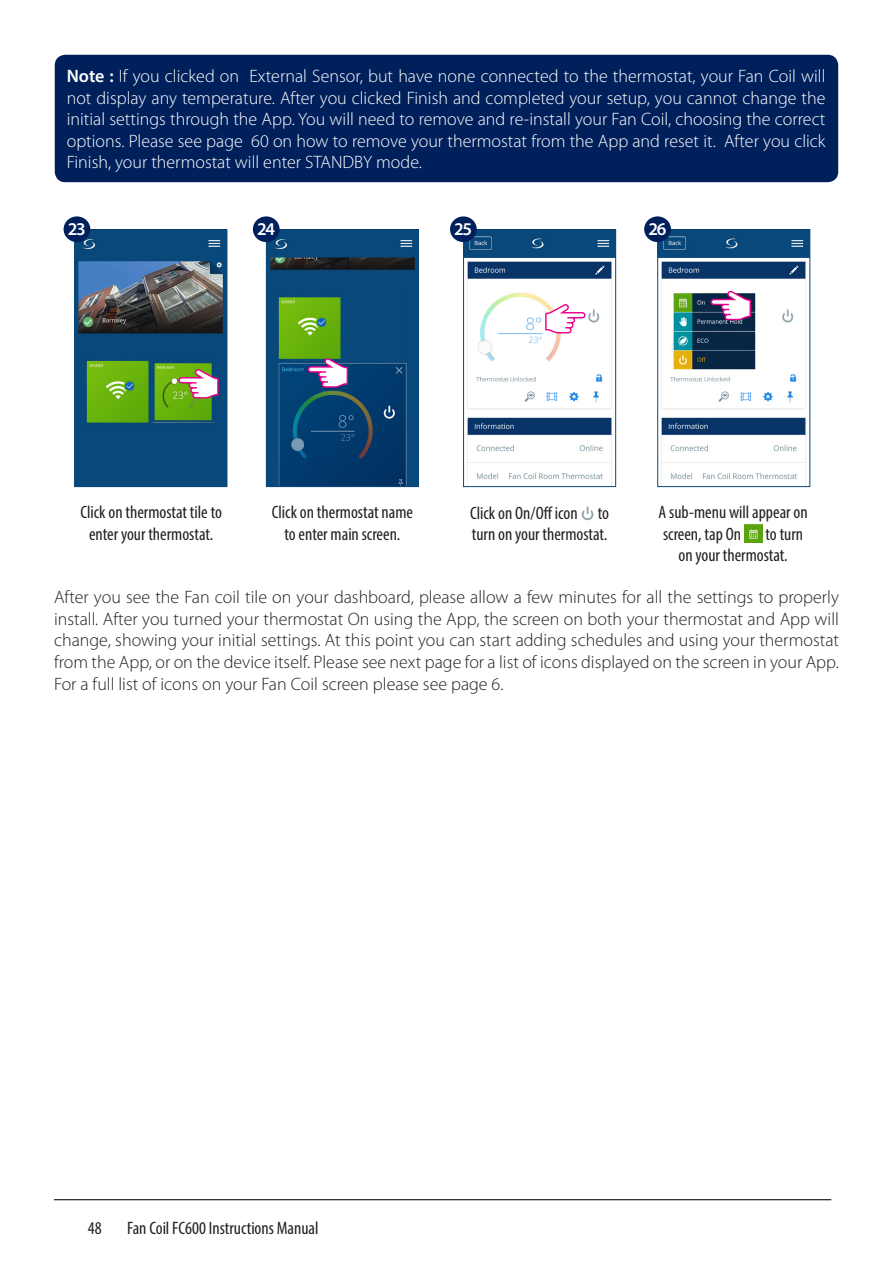
<style>
.page{position:relative;width:893px;height:1263px;background:#fff}
.page>*{position:absolute;margin:0;border:0;box-sizing:border-box;transform-origin:0 0}
.t1{font:300 18px/21.6px "Myriad Pro";color:#231f20;text-align:justify}
.t2{font:300 18px/21.6px "Myriad Pro";color:#fff;text-align:justify}
.t3{font:condensed 18px/21.6px "Myriad Pro";color:#231f20}
.Text{font:600 18px "Myriad Pro";letter-spacing:-.075em;color:#fff}
.s1{font-weight:600}
</style>
<div class="page">
<hr style="left:54px;top:1199px;width:777px;height:1px;background:#000">
<div style="left:55px;top:55px;width:783px;height:127px;background:#00205b;border-radius:11px"></div>
<img style="left:268px;top:232px;width:149px;height:253px">
<div style="left:266px;top:230px;width:153px;height:257px;border:1px solid #09487b"></div>
<img style="left:465px;top:232px;width:149px;height:253px">
<div style="left:463px;top:230px;width:153px;height:257px;border:1px solid #09487b"></div>
<img style="left:659px;top:232px;width:149px;height:253px">
<div style="left:657px;top:230px;width:153px;height:257px;border:1px solid #09487b"></div>
<img style="left:77px;top:232px;width:148px;height:253px">
<div style="left:75px;top:230px;width:152px;height:257px;border:1px solid #09487b"></div>
<img style="left:153px;top:361px;width:61px;height:61px">
<div style="left:77px;top:426px;width:145px;height:61px;background:#09487b"></div>
<div style="left:342px;top:293px;width:65px;height:68px;background:#09487b"></div>
<img style="left:581px;top:506px;width:13px;height:15px">
<img style="left:744px;top:524px;width:19px;height:19px">
<div style="left:64px;top:216px;width:26px;height:26px;background:#00205b;border-radius:50%"></div>
<div style="left:253px;top:216px;width:27px;height:26px;background:#00205b;border-radius:50%"></div>
<div style="left:450px;top:216px;width:27px;height:26px;background:#00205b;border-radius:50%"></div>
<div style="left:644px;top:216px;width:27px;height:26px;background:#00205b;border-radius:50%"></div>
<svg style="left:545px;top:303px;width:41px;height:30px"></svg>
<svg style="left:178px;top:368px;width:41px;height:31px"></svg>
<svg style="left:307px;top:357px;width:41px;height:31px"></svg>
<svg style="left:710px;top:290px;width:41px;height:30px"></svg>
<p class="t2" style="left:67px;top:66px;width:760px"><span class="s1">Note :</span> If you clicked on External Sensor, but have none connected to the thermostat, your Fan Coil will not display any temperature. After you clicked Finish and completed your setup, you cannot change the initial settings through the App. You will need to remove and re-install your Fan Coil, choosing the correct options. Please see page 60 on how to remove your thermostat from the App and reset it. After you click Finish, your thermostat will enter STANDBY mode.</p>
<p class="Text" style="left:68px;top:218px;width:19px">23</p>
<p class="Text" style="left:257px;top:218px;width:19px">24</p>
<p class="Text" style="left:454px;top:218px;width:19px">25</p>
<p class="Text" style="left:648px;top:218px;width:19px">26</p>
<p class="t3" style="left:80px;top:501px;width:143px;text-align:center">Click on thermostat tile to enter your thermostat.</p>
<p class="t3" style="left:272px;top:501px;width:143px;text-align:center">Click on thermostat name to enter main screen.</p>
<p class="t3" style="left:470px;top:502px;width:140px">Click on On/Off icon to turn on your thermostat.</p>
<p class="t3" style="left:659px;top:501px;width:151px">A sub-menu will appear on screen, tap On</p>
<p class="t3" style="left:678px;top:523px;width:126px;text-indent:87px">to turn on your thermostat.</p>
<p class="t1" style="left:54px;top:587px;width:787px">After you see the Fan coil tile on your dashboard, please allow a few minutes for all the settings to properly install. After you turned your thermostat On using the App, the screen on both your thermostat and App will change, showing your initial settings. At this point you can start adding schedules and using your thermostat from the App, or on the device itself. Please see next page for a list of icons displayed on the screen in your App.<br>For a full list of icons on your Fan Coil screen please see page 6.</p>
<p class="t3" style="left:88px;top:1217px;width:15px">48</p>
<p class="t3" style="left:127px;top:1217px;width:193px">Fan Coil FC600 Instructions Manual</p>
</div>
